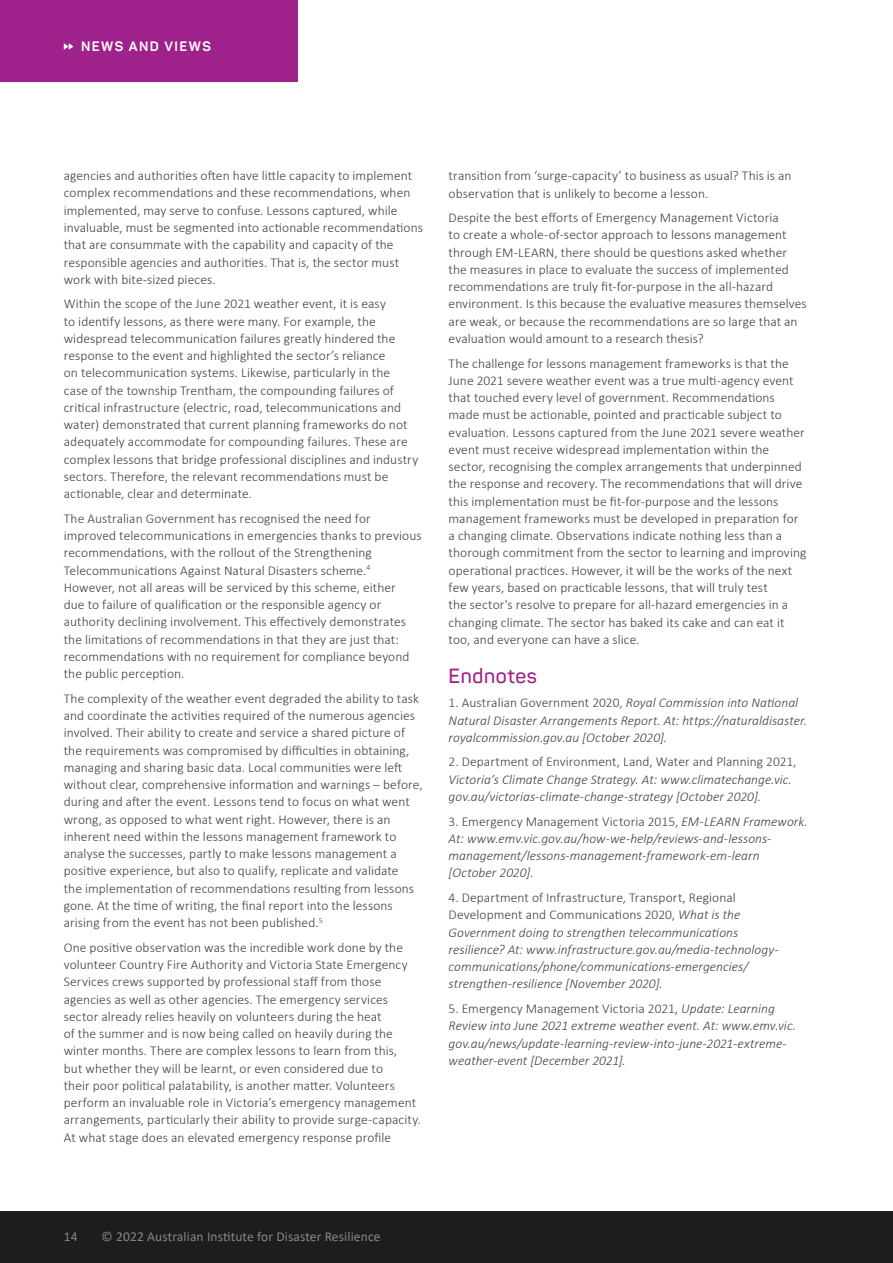
<style>
.page{position:relative;width:893px;height:1263px;background:#fff}
.page>*{position:absolute;margin:0;border:0;box-sizing:border-box;transform-origin:0 0}
.t1{font:600 20.25px "Panton";letter-spacing:.03em;color:#9f218b}
.t2{font:300 13.5px/17.2px "Calibri";letter-spacing:.005em;color:#414042}
.t3{font:italic 300 13.5px/17.2px "Calibri";color:#414042}
.t4{font:13.5px "Calibri";letter-spacing:.01em;color:#868788}
.t5{font:700 13.5px "Panton";letter-spacing:.11em;color:#fff}
.s1{font-style:normal}
</style>
<div class="page">
<div style="left:0;top:1212px;width:893px;height:51px;background:#1d1d1f"></div>
<div style="left:0;top:0;width:298px;height:81px;background:#9f218b"></div>
<svg style="left:64px;top:43px;width:9px;height:7px"></svg>
<p class="t5" style="left:81px;top:38px;width:131px">NEWS AND VIEWS</p>
<p class="t2" style="left:64px;top:167px;width:361px">agencies and authorities often have little capacity to implement complex recommendations and these recommendations, when implemented, may serve to confuse. Lessons captured, while invaluable, must be segmented into actionable recommendations that are consummate with the capability and capacity of the responsible agencies and authorities. That is, the sector must work with bite‑sized pieces.</p>
<p class="t2" style="left:64px;top:295px;width:356px">Within the scope of the June 2021 weather event, it is easy<br>to identify lessons, as there were many. For example, the widespread telecommunication failures greatly hindered the response to the event and highlighted the sector’s reliance<br>on telecommunication systems. Likewise, particularly in the<br>case of the township Trentham, the compounding failures of critical infrastructure (electric, road, telecommunications and water) demonstrated that current planning frameworks do not adequately accommodate for compounding failures. These are complex lessons that bridge professional disciplines and industry sectors. Therefore, the relevant recommendations must be actionable, clear and determinate.</p>
<p class="t2" style="left:64px;top:510px;width:359px">The Australian Government has recognised the need for improved telecommunications in emergencies thanks to previous recommendations, with the rollout of the Strengthening Telecommunications Against Natural Disasters scheme.<sup>4<br></sup>However, not all areas will be serviced by this scheme, either<br>due to failure of qualification or the responsible agency or authority declining involvement. This effectively demonstrates the limitations of recommendations in that they are just that: recommendations with no requirement for compliance beyond the public perception.</p>
<p class="t2" style="left:64px;top:690px;width:360px">The complexity of the weather event degraded the ability to task and coordinate the activities required of the numerous agencies involved. Their ability to create and service a shared picture of the requirements was compromised by difficulties in obtaining, managing and sharing basic data. Local communities were left without clear, comprehensive information and warnings – before, during and after the event. Lessons tend to focus on what went wrong, as opposed to what went right. However, there is an inherent need within the lessons management framework to analyse the successes, partly to make lessons management a positive experience, but also to qualify, replicate and validate<br>the implementation of recommendations resulting from lessons gone. At the time of writing, the final report into the lessons arising from the event has not been published.<sup>5</sup></p>
<p class="t2" style="left:64px;top:938px;width:359px">One positive observation was the incredible work done by the volunteer Country Fire Authority and Victoria State Emergency Services crews supported by professional staff from those agencies as well as other agencies. The emergency services sector already relies heavily on volunteers during the heat<br>of the summer and is now being called on heavily during the winter months. There are complex lessons to learn from this,<br>but whether they will be learnt, or even considered due to<br>their poor political palatability, is another matter. Volunteers perform an invaluable role in Victoria’s emergency management arrangements, particularly their ability to provide surge-capacity.<br>At what stage does an elevated emergency response profile</p>
<p class="t2" style="left:449px;top:167px;width:344px">transition from ‘surge-capacity’ to business as usual? This is an observation that is unlikely to become a lesson.</p>
<p class="t2" style="left:449px;top:209px;width:360px">Despite the best efforts of Emergency Management Victoria<br>to create a whole-of-sector approach to lessons management through EM-LEARN, there should be questions asked whether the measures in place to evaluate the success of implemented recommendations are truly fit-for-purpose in the all-hazard environment. Is this because the evaluative measures themselves are weak, or because the recommendations are so large that an evaluation would amount to a research thesis?</p>
<p class="t2" style="left:449px;top:354px;width:359px">The challenge for lessons management frameworks is that the June 2021 severe weather event was a true multi-agency event that touched every level of government. Recommendations made must be actionable, pointed and practicable subject to evaluation. Lessons captured from the June 2021 severe weather event must receive widespread implementation within the sector, recognising the complex arrangements that underpinned the response and recovery. The recommendations that will drive this implementation must be fit-for-purpose and the lessons management frameworks must be developed in preparation for a changing climate. Observations indicate nothing less than a thorough commitment from the sector to learning and improving operational practices. However, it will be the works of the next few years, based on practicable lessons, that will truly test<br>the sector's resolve to prepare for all-hazard emergencies in a changing climate. The sector has baked its cake and can eat it too, and everyone can have a slice.</p>
<h1 class="t1" style="left:449px;top:663px;width:90px">Endnotes</h1>
<p class="t3" style="left:449px;top:694px;width:360px"><span class="s1">1. Australian Government 2020,</span> Royal Commission into National<br>Natural Disaster Arrangements Report. At: https://naturaldisaster. royalcommission.gov.au [October 2020].</p>
<p class="t2" style="left:449px;top:753px;width:349px">2. Department of Environment, Land, Water and Planning 2021,</p>
<p class="t3" style="left:449px;top:770px;width:345px">Victoria’s Climate Change Strategy. At: www.climatechange.vic. gov.au/victorias-climate-change-strategy [October 2020].</p>
<p class="t3" style="left:449px;top:812px;width:361px"><span class="s1">3. Emergency Management Victoria 2015,</span> EM-LEARN Framework.<br>At: www.emv.vic.gov.au/how-we-help/reviews-and-lessons&shy;management/lessons-management-framework-em-learn [October 2020].</p>
<p class="t3" style="left:449px;top:889px;width:331px"><span class="s1">4. Department of Infrastructure, Transport, Regional Development and Communications 2020,</span> What is the Government doing to strengthen telecommunications resilience? At: www.infrastructure.gov.au/media-technology&shy;communications/phone/communications-emergencies/ strengthen-resilience [November 2020].</p>
<p class="t3" style="left:449px;top:1000px;width:349px"><span class="s1">5. Emergency Management Victoria 2021,</span> Update: Learning Review into June 2021 extreme weather event. At: www.emv.vic. gov.au/news/update-learning-review-into-june-2021-extreme&shy;weather-event [December 2021].</p>
<p class="t4" style="left:64px;top:1227px;width:15px">14</p>
<p class="t4" style="left:102px;top:1227px;width:280px">© 2022 Australian Institute for Disaster Resilience</p>
</div>
